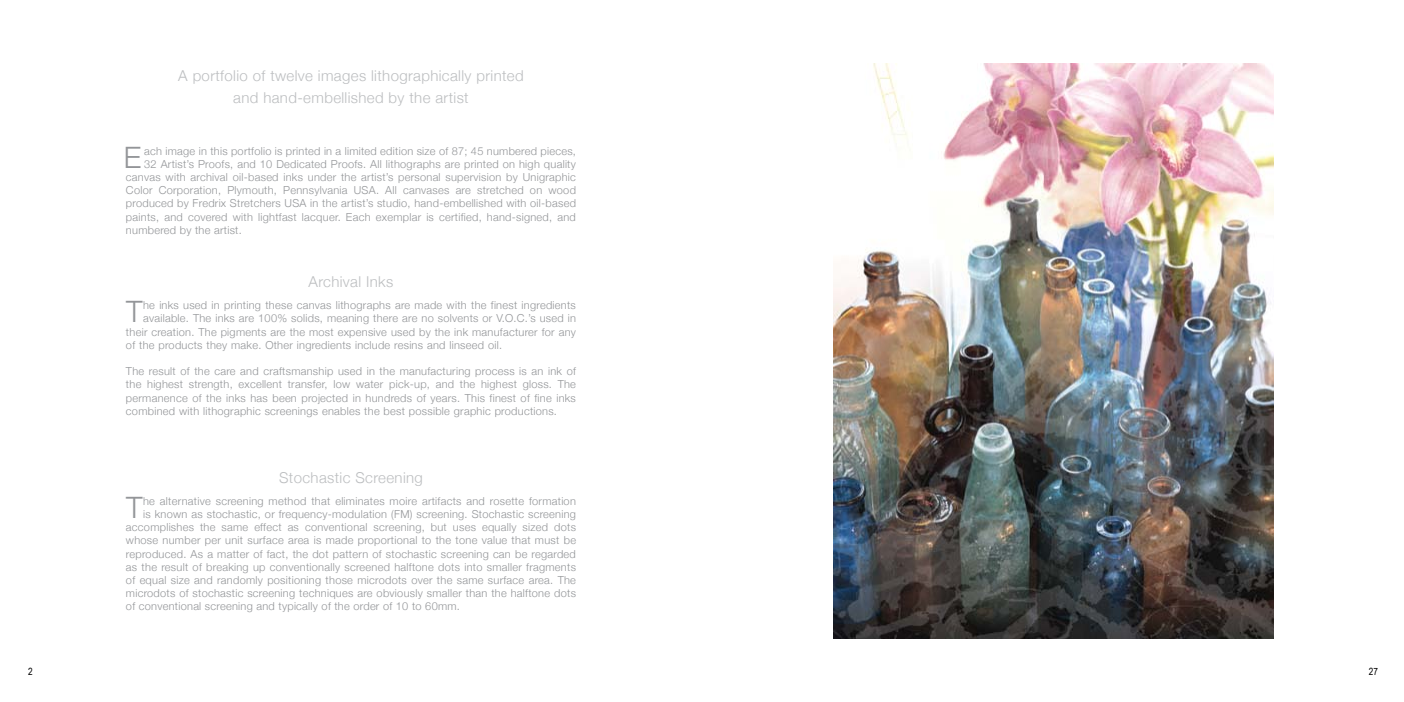
<style>
.page{position:relative;width:1404px;height:702px;background:#fff}
.page>*{position:absolute;margin:0;border:0;box-sizing:border-box;transform-origin:0 0}
.t1{font:300 29.5px "Helvetica Neue";color:#939598}
.t2{font:300 15px/22px "Helvetica Neue";letter-spacing:.025em;color:#bcbec0;text-align:center}
.t3{font:300 11px/13.2px "Helvetica Neue";letter-spacing:.025em;color:#939598;text-align:justify}
.t4{font:10px "Arial Narrow";color:#000}
</style>
<div class="page">
<img style="left:833px;top:63px;width:440px;height:576px">
<h2 class="t2" style="left:178px;top:64px;width:347px">A portfolio of twelve images lithographically printed and hand-embellished by the artist</h2>
<h1 class="t1" style="left:124px;top:134px;width:16px">E</h1>
<p class="t3" style="left:144px;top:143px;width:433px">ach image in this portfolio is printed in a limited edition size of 87; 45 numbered pieces,</p>
<p class="t3" style="left:144px;top:157px;width:433px">32 Artist’s Proofs, and 10 Dedicated Proofs. All lithographs are printed on high quality</p>
<p class="t3" style="left:126px;top:170px;width:451px">canvas with archival oil-based inks under the artist’s personal supervision by Unigraphic</p>
<p class="t3" style="left:126px;top:183px;width:452px">Color Corporation, Plymouth, Pennsylvania USA. All canvases are stretched on wood</p>
<p class="t3" style="left:126px;top:196px;width:452px">produced by Fredrix Stretchers USA in the artist’s studio, hand-embellished with oil-based</p>
<p class="t3" style="left:126px;top:209px;width:451px">paints, and covered with lightfast lacquer. Each exemplar is certified, hand-signed, and</p>
<p class="t3" style="left:126px;top:223px;width:117px">numbered by the artist.</p>
<h2 class="t2" style="left:309px;top:269px;width:86px">Archival Inks</h2>
<h1 class="t1" style="left:126px;top:288px;width:18px">T</h1>
<p class="t3" style="left:143px;top:298px;width:434px">he inks used in printing these canvas lithographs are made with the finest ingredients</p>
<p class="t3" style="left:143px;top:311px;width:434px">available. The inks are 100% solids, meaning there are no solvents or V.O.C.’s used in</p>
<p class="t3" style="left:126px;top:325px;width:452px">their creation. The pigments are the most expensive used by the ink manufacturer for any</p>
<p class="t3" style="left:126px;top:338px;width:378px">of the products they make. Other ingredients include resins and linseed oil.</p>
<p class="t3" style="left:126px;top:364px;width:452px">The result of the care and craftsmanship used in the manufacturing process is an ink of the highest strength, excellent transfer, low water pick-up, and the highest gloss. The permanence of the inks has been projected in hundreds of years. This finest of fine inks combined with lithographic screenings enables the best possible graphic productions.</p>
<h2 class="t2" style="left:279px;top:465px;width:145px">Stochastic Screening</h2>
<h1 class="t1" style="left:126px;top:484px;width:18px">T</h1>
<p class="t3" style="left:143px;top:494px;width:434px">he alternative screening method that eliminates moire artifacts and rosette formation</p>
<p class="t3" style="left:143px;top:507px;width:434px">is known as stochastic, or frequency-modulation (FM) screening. Stochastic screening</p>
<p class="t3" style="left:126px;top:520px;width:452px">accomplishes the same effect as conventional screening, but uses equally sized dots</p>
<p class="t3" style="left:126px;top:533px;width:452px">whose number per unit surface area is made proportional to the tone value that must be</p>
<p class="t3" style="left:126px;top:547px;width:451px">reproduced. As a matter of fact, the dot pattern of stochastic screening can be regarded</p>
<p class="t3" style="left:126px;top:560px;width:451px">as the result of breaking up conventionally screened halftone dots into smaller fragments</p>
<p class="t3" style="left:126px;top:573px;width:451px">of equal size and randomly positioning those microdots over the same surface area. The</p>
<p class="t3" style="left:126px;top:586px;width:451px">microdots of stochastic screening techniques are obviously smaller than the halftone dots</p>
<p class="t3" style="left:126px;top:599px;width:336px">of conventional screening and typically of the order of 10 to 60mm.</p>
<p class="t4" style="left:28px;top:664px;width:6px">2</p>
<p class="t4" style="left:1369px;top:664px;width:11px">27</p>
</div>
